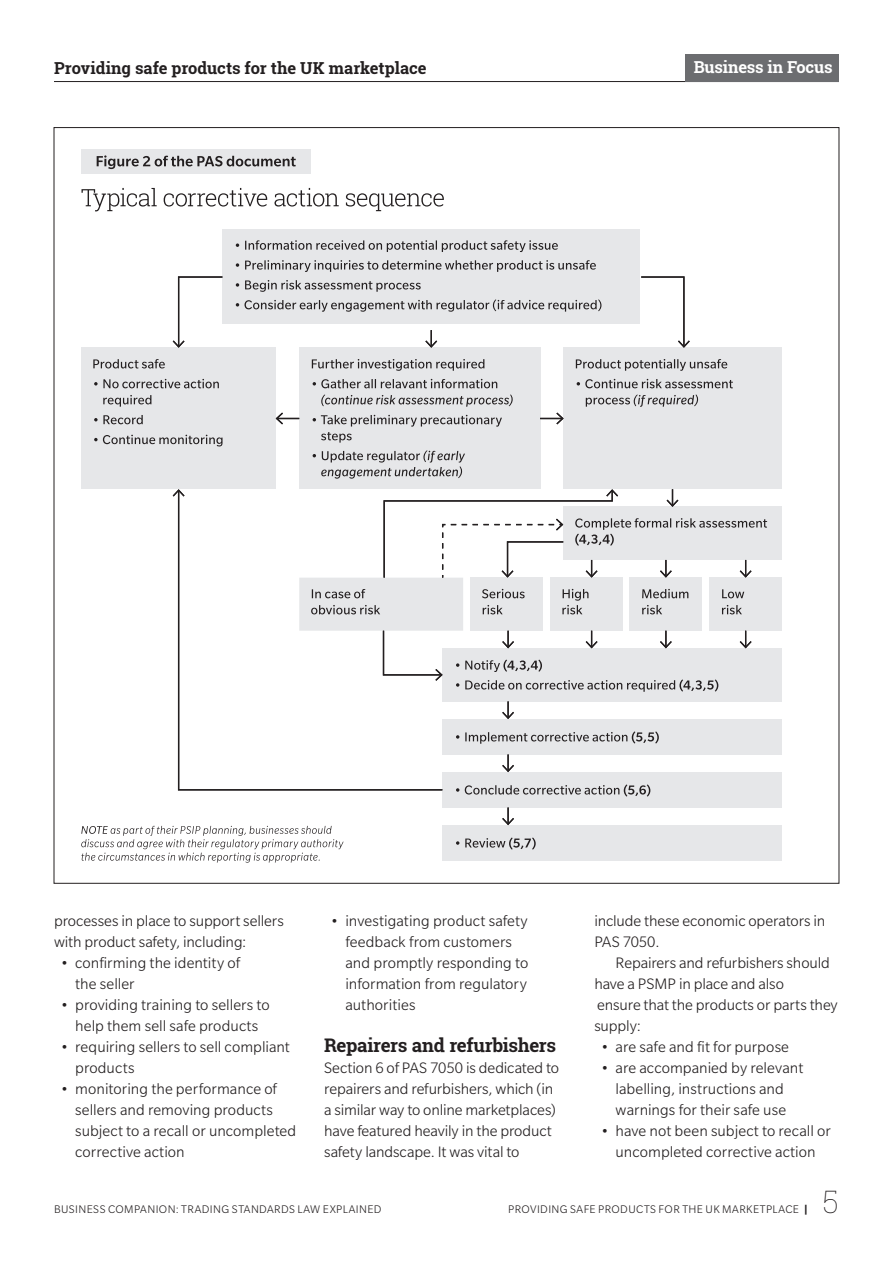
<style>
.page{position:relative;width:893px;height:1263px;background:#fff}
.page>*{position:absolute;margin:0;border:0;box-sizing:border-box;transform-origin:0 0}
.t1{font:100 30.9px "Roboto Slab";color:#231f20}
.Subhead_large{font:700 18.75px "Roboto Slab";letter-spacing:-.02em;color:#231f20}
.Body_copy_no_indent{font:300 16.5px/21px "Slate Pro";letter-spacing:.005em;color:#231f20}
.Body_copy{font:300 16.5px/21px "Slate Pro";letter-spacing:-.005em;color:#231f20}
.t2{font:700 16.5px "Roboto Slab";letter-spacing:-.005em;color:#231f20}
.t3{font:700 16.5px "Roboto Slab";letter-spacing:-.01em;color:#fff}
.t4{font:300 12px "Slate Pro";letter-spacing:.035em;color:#231f20}
.s1{font-weight:700}
</style>
<div class="page">
<hr style="left:54px;top:81px;width:785px;height:1px;background:#231f20">
<div style="left:686px;top:54px;width:153px;height:28px;background:#6c6d70"></div>
<div style="left:222px;top:229px;width:418px;height:95px;background:#e6e7e9"></div>
<div style="left:81px;top:348px;width:195px;height:141px;background:#e6e7e9"></div>
<div style="left:299px;top:348px;width:241px;height:141px;background:#e6e7e9"></div>
<div style="left:563px;top:348px;width:219px;height:141px;background:#e6e7e9"></div>
<div style="left:563px;top:507px;width:219px;height:53px;background:#e6e7e9"></div>
<div style="left:443px;top:648px;width:339px;height:53px;background:#e6e7e9"></div>
<div style="left:443px;top:719px;width:339px;height:35px;background:#e6e7e9"></div>
<div style="left:443px;top:772px;width:339px;height:35px;background:#e6e7e9"></div>
<div style="left:443px;top:825px;width:339px;height:35px;background:#e6e7e9"></div>
<div style="left:710px;top:578px;width:72px;height:53px;background:#e6e7e9"></div>
<div style="left:81px;top:149px;width:230px;height:24px;background:#e6e7e9"></div>
<svg style="left:177px;top:498px;width:267px;height:293px"></svg>
<svg style="left:172px;top:489px;width:13px;height:9px"></svg>
<svg style="left:236px;top:299px;width:365px;height:13px"></svg>
<svg style="left:236px;top:280px;width:185px;height:12px"></svg>
<svg style="left:236px;top:260px;width:360px;height:12px"></svg>
<svg style="left:236px;top:240px;width:322px;height:12px"></svg>
<svg style="left:94px;top:435px;width:129px;height:11px"></svg>
<svg style="left:94px;top:415px;width:49px;height:9px"></svg>
<svg style="left:103px;top:395px;width:48px;height:12px"></svg>
<svg style="left:94px;top:379px;width:125px;height:9px"></svg>
<svg style="left:93px;top:359px;width:72px;height:9px"></svg>
<svg style="left:313px;top:450px;width:152px;height:29px"></svg>
<svg style="left:313px;top:415px;width:189px;height:28px"></svg>
<svg style="left:321px;top:394px;width:192px;height:13px"></svg>
<svg style="left:313px;top:379px;width:184px;height:9px"></svg>
<svg style="left:312px;top:359px;width:172px;height:12px"></svg>
<svg style="left:586px;top:394px;width:112px;height:13px"></svg>
<svg style="left:577px;top:379px;width:156px;height:9px"></svg>
<svg style="left:576px;top:359px;width:151px;height:12px"></svg>
<svg style="left:456px;top:731px;width:203px;height:13px"></svg>
<svg style="left:456px;top:784px;width:194px;height:13px"></svg>
<svg style="left:456px;top:837px;width:80px;height:13px"></svg>
<svg style="left:81px;top:188px;width:363px;height:23px"></svg>
<svg style="left:97px;top:155px;width:199px;height:14px"></svg>
<svg style="left:81px;top:826px;width:263px;height:37px"></svg>
<svg style="left:424px;top:330px;width:15px;height:18px"></svg>
<svg style="left:275px;top:412px;width:24px;height:13px"></svg>
<svg style="left:540px;top:411px;width:24px;height:15px"></svg>
<svg style="left:501px;top:701px;width:14px;height:18px"></svg>
<svg style="left:501px;top:754px;width:14px;height:18px"></svg>
<svg style="left:501px;top:807px;width:14px;height:19px"></svg>
<svg style="left:171px;top:276px;width:53px;height:72px"></svg>
<svg style="left:640px;top:276px;width:51px;height:72px"></svg>
<svg style="left:299px;top:488px;width:468px;height:204px"></svg>
<p class="t2" style="left:54px;top:56px;width:374px">Providing safe products for the UK marketplace</p>
<p class="t3" style="left:694px;top:56px;width:140px">Business in Focus</p>
<p class="Body_copy" style="left:54px;top:910px;width:231px">processes in place to support sellers with product safety, including:</p>
<p class="Body_copy_no_indent" style="left:75px;top:952px;width:166px;text-indent:-15px">• confirming the identity of the seller</p>
<p class="Body_copy_no_indent" style="left:60px;top:994px;width:211px;text-align:center">• providing training to sellers to help them sell safe products</p>
<p class="Body_copy_no_indent" style="left:75px;top:1036px;width:216px;text-indent:-15px">• requiring sellers to sell compliant products</p>
<p class="Body_copy_no_indent" style="left:75px;top:1078px;width:223px;text-indent:-15px">• monitoring the performance of sellers and removing products subject to a recall or uncompleted corrective action</p>
<p class="Body_copy_no_indent" style="left:345px;top:910px;width:184px;text-indent:-15px">• investigating product safety feedback from customers and promptly responding to information from regulatory authorities</p>
<p class="Subhead_large" style="left:324px;top:1032px;width:233px">Repairers and refurbishers</p>
<p class="Body_copy_no_indent" style="left:324px;top:1057px;width:236px">Section 6 of PAS 7050 is dedicated to repairers and refurbishers, which (in a similar way to online marketplaces) have featured heavily in the product safety landscape. It was vital to</p>
<p class="Body_copy_no_indent" style="left:594px;top:910px;width:233px">include these economic operators in<br>PAS 7050.</p>
<p class="Body_copy" style="left:594px;top:952px;width:245px;text-indent:21px">Repairers and refurbishers should have a PSMP in place and also<br>ensure that the products or parts they supply:</p>
<p class="Body_copy_no_indent" style="left:601px;top:1036px;width:190px">• are safe and fit for purpose</p>
<p class="Body_copy_no_indent" style="left:601px;top:1057px;width:204px;text-align:center">• are accompanied by relevant labelling, instructions and warnings for their safe use</p>
<p class="Body_copy_no_indent" style="left:601px;top:1120px;width:232px;text-align:center">• have not been subject to recall or uncompleted corrective action</p>
<p class="t4" style="left:54px;top:1203px;width:329px">BUSINESS COMPANION: TRADING STANDARDS LAW EXPLAINED</p>
<p class="t4" style="left:508px;top:1203px;width:301px">PROVIDING SAFE PRODUCTS FOR THE UK MARKETPLACE <span class="s1">|</span></p>
<h1 class="t1" style="left:823px;top:1180px;width:18px">5</h1>
</div>
